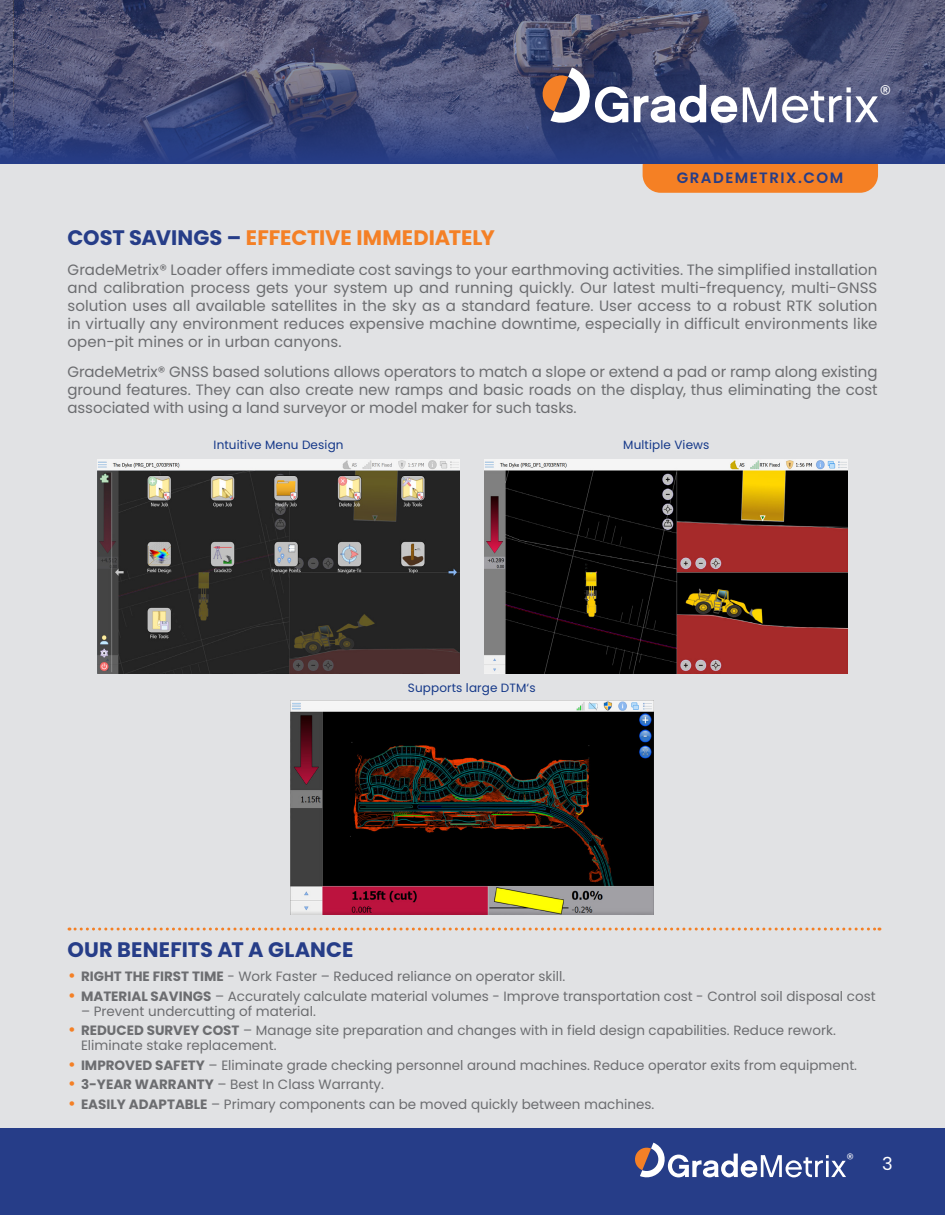
<style>
.page{position:relative;width:945px;height:1215px;background:#e1e2e4}
.page>*{position:absolute;margin:0;border:0;box-sizing:border-box;transform-origin:0 0}
.t1{font:300 23.85px "Poppins";color:#fff}
.t2{font:700 21px "Poppins";letter-spacing:-.005em;color:#f48026}
.t3{font:700 21px "Poppins";letter-spacing:.005em;color:#263d88}
.t4{font:18px "Poppins";color:#fff}
.Text{font:15px/18px "Poppins";color:#6c6d70;text-align:justify}
.t5{font:600 15px "Poppins";letter-spacing:.1em;color:#263d88}
.t6{font:300 15px "Poppins";color:#fff}
.t7{font:13.5px/15px "Poppins";color:#6c6d70}
.image_text{font:12px "Poppins";letter-spacing:.01em;color:#153889}
.s1{color:#263d88}
.s2{font-family:"Century Gothic";font-weight:700;font-size:15px;color:#f48026}
.s3{font-weight:700}
</style>
<div class="page">
<div style="left:643px;top:148px;width:235px;height:45px;background:#f58024;border-radius:18px"></div>
<svg style="left:0;top:0;width:14px;height:164px;background:#474f79"></svg>
<div style="left:0;top:1128px;width:945px;height:87px;background:#263d88"></div>
<svg style="left:635px;top:1143px;width:211px;height:35px"></svg>
<svg style="left:14px;top:0;width:931px;height:164px;background:#454d78"></svg>
<svg style="left:540px;top:68px;width:88px;height:59px;background:#747084"></svg>
<svg style="left:634px;top:85px;width:142px;height:38px;background:#9195ae"></svg>
<svg style="left:782px;top:87px;width:96px;height:36px;background:#858aa7"></svg>
<svg style="left:69px;top:928px;width:811px;height:3px"></svg>
<img style="left:484px;top:460px;width:363px;height:214px">
<img style="left:97px;top:459px;width:363px;height:214px">
<img style="left:290px;top:700px;width:363px;height:214px">
<p class="t5" style="left:677px;top:169px;width:168px">GRADEMETRIX.COM</p>
<h1 class="t1" style="left:879px;top:80px;width:13px">®</h1>
<p class="t2" style="left:68px;top:225px;width:429px"><span class="s1">COST SAVINGS –</span> EFFECTIVE IMMEDIATELY</p>
<p class="Text" style="left:68px;top:261px;width:812px">GradeMetrix® Loader offers immediate cost savings to your earthmoving activities. The simplified installation and calibration process gets your system up and running quickly. Our latest multi-frequency, multi-GNSS solution uses all available satellites in the sky as a standard feature. User access to a robust RTK solution in virtually any environment reduces expensive machine downtime, especially in difficult environments like open-pit mines or in urban canyons.</p>
<p class="Text" style="left:68px;top:363px;width:812px">GradeMetrix® GNSS based solutions allows operators to match a slope or extend a pad or ramp along existing ground features. They can also create new ramps and basic roads on the display, thus eliminating the cost associated with using a land surveyor or model maker for such tasks.</p>
<p class="image_text" style="left:214px;top:438px;width:131px">Intuitive Menu Design</p>
<p class="image_text" style="left:623px;top:438px;width:88px">Multiple Views</p>
<p class="image_text" style="left:408px;top:681px;width:129px">Supports large DTM‘s</p>
<p class="t3" style="left:68px;top:937px;width:287px">OUR BENEFITS AT A GLANCE</p>
<p class="t7" style="left:68px;top:969px;width:499px"><span class="s2">•</span> <span class="s3">RIGHT THE FIRST TIME</span> - Work Faster – Reduced reliance on operator skill.</p>
<p class="t7" style="left:68px;top:988px;width:810px"><span class="s2">•</span> <span class="s3">MATERIAL SAVINGS</span> – Accurately calculate material volumes - Improve transportation cost - Control soil disposal cost</p>
<p class="t7" style="left:81px;top:1003px;width:236px">– Prevent undercutting of material.</p>
<p class="t7" style="left:81px;top:1023px;width:756px;text-indent:-14px"><span class="s2">•</span> <span class="s3">REDUCED SURVEY COST</span> – Manage site preparation and changes with in field design capabilities. Reduce rework.<br>Eliminate stake replacement.</p>
<p class="t7" style="left:68px;top:1057px;width:791px"><span class="s2">•</span> <span class="s3">IMPROVED SAFETY</span> – Eliminate grade checking personnel around machines. Reduce operator exits from equipment.</p>
<p class="t7" style="left:68px;top:1077px;width:318px"><span class="s2">•</span> <span class="s3">3-YEAR WARRANTY</span> – Best In Class Warranty.</p>
<p class="t7" style="left:68px;top:1096px;width:588px"><span class="s2">•</span> <span class="s3">EASILY ADAPTABLE</span> – Primary components can be moved quickly between machines.</p>
<p class="t6" style="left:847px;top:1150px;width:9px">®</p>
<p class="t4" style="left:882px;top:1153px;width:12px">3</p>
</div>
